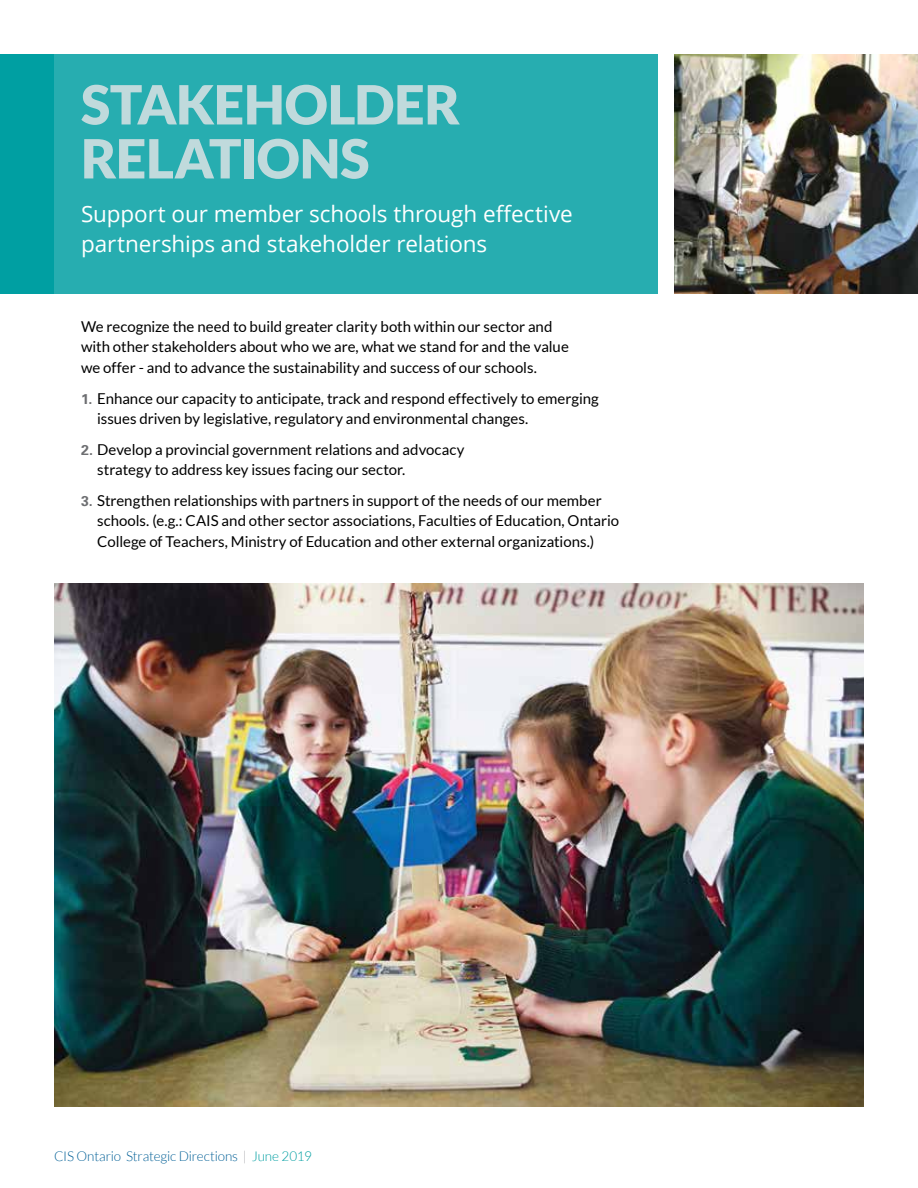
<style>
.page{position:relative;width:918px;height:1188px;background:#fff}
.page>*{position:absolute;margin:0;border:0;box-sizing:border-box;transform-origin:0 0}
.t1{font:900 54px/54px "Lato";letter-spacing:-.005em;color:#c0dadc}
.t2{font:22.5px/30px "Open Sans";letter-spacing:-.005em;color:#fff}
.t3{font:15px/20.2px "Lato";color:#000}
.t4{font:300 13.5px "Lato";letter-spacing:-.01em;color:#005f96}
.s1{font-family:"Univers";font-weight:700;font-size:14.25px;color:#6d6e71}
.s2{color:#a7a9ac}
.s3{color:#009fa2}
</style>
<div class="page">
<img style="left:675px;top:54px;width:243px;height:239px">
<div style="left:54px;top:54px;width:603px;height:239px;background:#27adb0"></div>
<div style="left:0;top:54px;width:54px;height:239px;background:#009fa2"></div>
<img style="left:54px;top:583px;width:810px;height:524px">
<h1 class="t1" style="left:81px;top:77px;width:381px">STAKEHOLDER<br>RELATIONS</h1>
<h2 class="t2" style="left:81px;top:198px;width:493px">Support our member schools through effective partnerships and stakeholder relations</h2>
<p class="t3" style="left:81px;top:316px;width:489px">We recognize the need to build greater clarity both within our sector and with other stakeholders about who we are, what we stand for and the value we offer - and to advance the sustainability and success of our schools.</p>
<p class="t3" style="left:97px;top:388px;width:503px;text-indent:-16px"><span class="s1">1.</span> Enhance our capacity to anticipate, track and respond effectively to emerging issues driven by legislative, regulatory and environmental changes.</p>
<p class="t3" style="left:97px;top:439px;width:369px;text-indent:-16px"><span class="s1">2.</span> Develop a provincial government relations and advocacy strategy to address key issues facing our sector.</p>
<p class="t3" style="left:97px;top:491px;width:524px;text-indent:-16px"><span class="s1">3.</span> Strengthen relationships with partners in support of the needs of our member schools. (e.g.: CAIS and other sector associations, Faculties of Education, Ontario<br>College of Teachers, Ministry of Education and other external organizations.)</p>
<p class="t4" style="left:54px;top:1149px;width:259px">CIS Ontario Strategic Directions <span class="s2">|</span> <span class="s3">June 2019</span></p>
</div>
